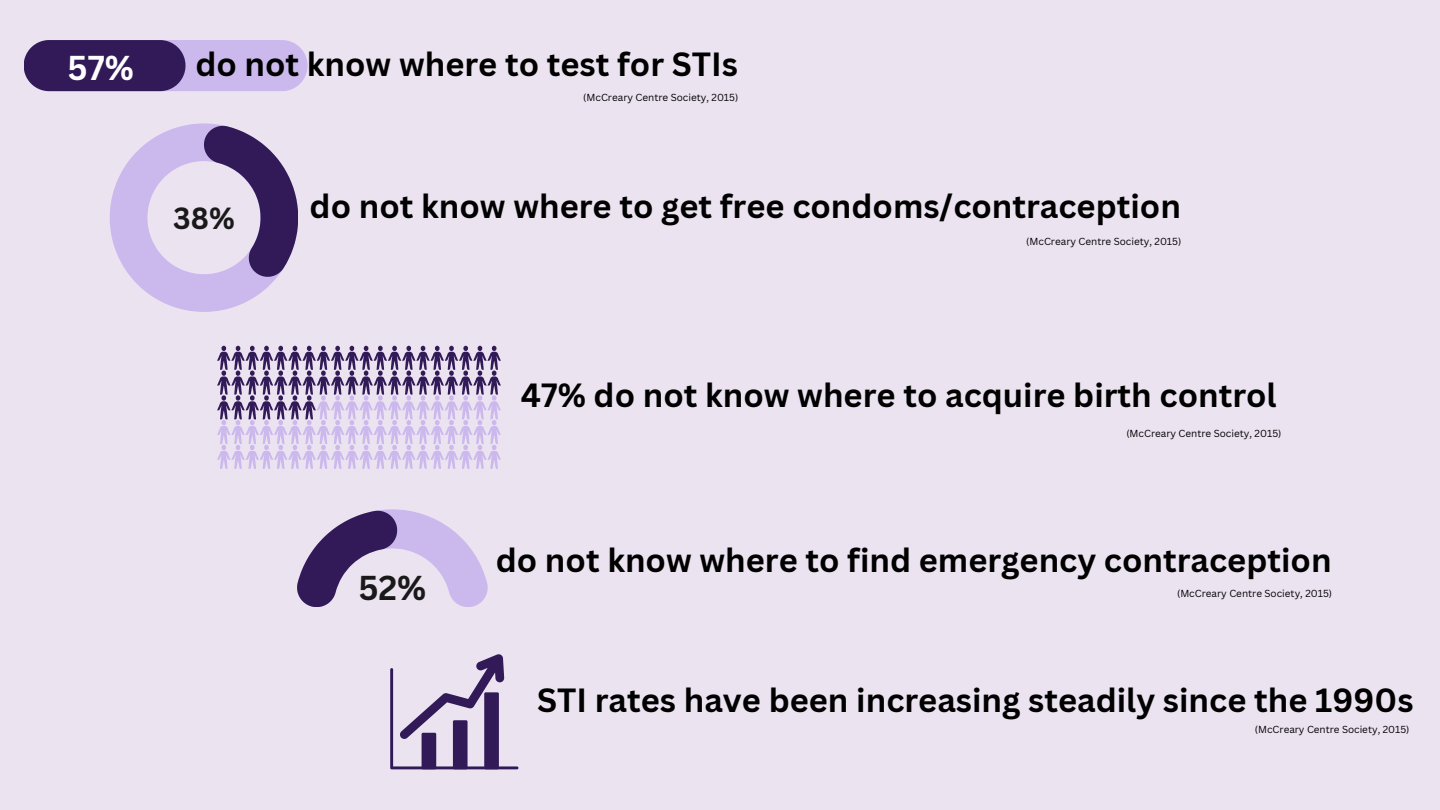
<style>
.page{position:relative;width:1440px;height:810px;background:#ece3f1}
.page>*{position:absolute;margin:0;border:0;box-sizing:border-box;transform-origin:0 0}
.t1{font:700 33.6px "Canva Sans";color:#fff}
.t2{font:700 33.6px "Canva Sans";color:#191919}
.t3{font:700 32.7px "Canva Sans";color:#000}
.t4{font:700 29.8px "Canva Sans";color:#191919}
.t5{font:9.9px "Canva Sans";color:#000}
</style>
<div class="page">
<svg style="left:24px;top:40px;width:284px;height:51px;background:#7a659d"></svg>
<svg style="left:297px;top:509px;width:191px;height:98px"></svg>
<svg style="left:110px;top:123px;width:188px;height:189px"></svg>
<svg style="left:217px;top:346px;width:70px;height:24px"></svg>
<svg style="left:317px;top:395px;width:70px;height:24px"></svg>
<svg style="left:390px;top:654px;width:128px;height:115px"></svg>
<div style="left:422px;top:733px;width:14px;height:36px;background:#311a57"></div>
<p class="t1" style="left:68px;top:45px;width:68px">57%</p>
<p class="t3" style="left:195px;top:41px;width:544px">do not know where to test for STIs</p>
<p class="t4" style="left:173px;top:197px;width:63px">38%</p>
<p class="t5" style="left:583px;top:90px;width:157px">(McCreary Centre Society, 2015)</p>
<p class="t3" style="left:310px;top:183px;width:873px">do not know where to get free condoms/contraception</p>
<p class="t5" style="left:1026px;top:234px;width:157px">(McCreary Centre Society, 2015)</p>
<p class="t3" style="left:521px;top:372px;width:757px">47% do not know where to acquire birth control</p>
<p class="t2" style="left:358px;top:564px;width:70px">52%</p>
<p class="t5" style="left:1126px;top:426px;width:157px">(McCreary Centre Society, 2015)</p>
<p class="t3" style="left:496px;top:537px;width:837px">do not know where to find emergency contraception</p>
<p class="t5" style="left:1177px;top:586px;width:157px">(McCreary Centre Society, 2015)</p>
<p class="t3" style="left:537px;top:677px;width:878px">STI rates have been increasing steadily since the 1990s</p>
<p class="t5" style="left:1255px;top:722px;width:156px">(McCreary Centre Society, 2015)</p>
</div>
